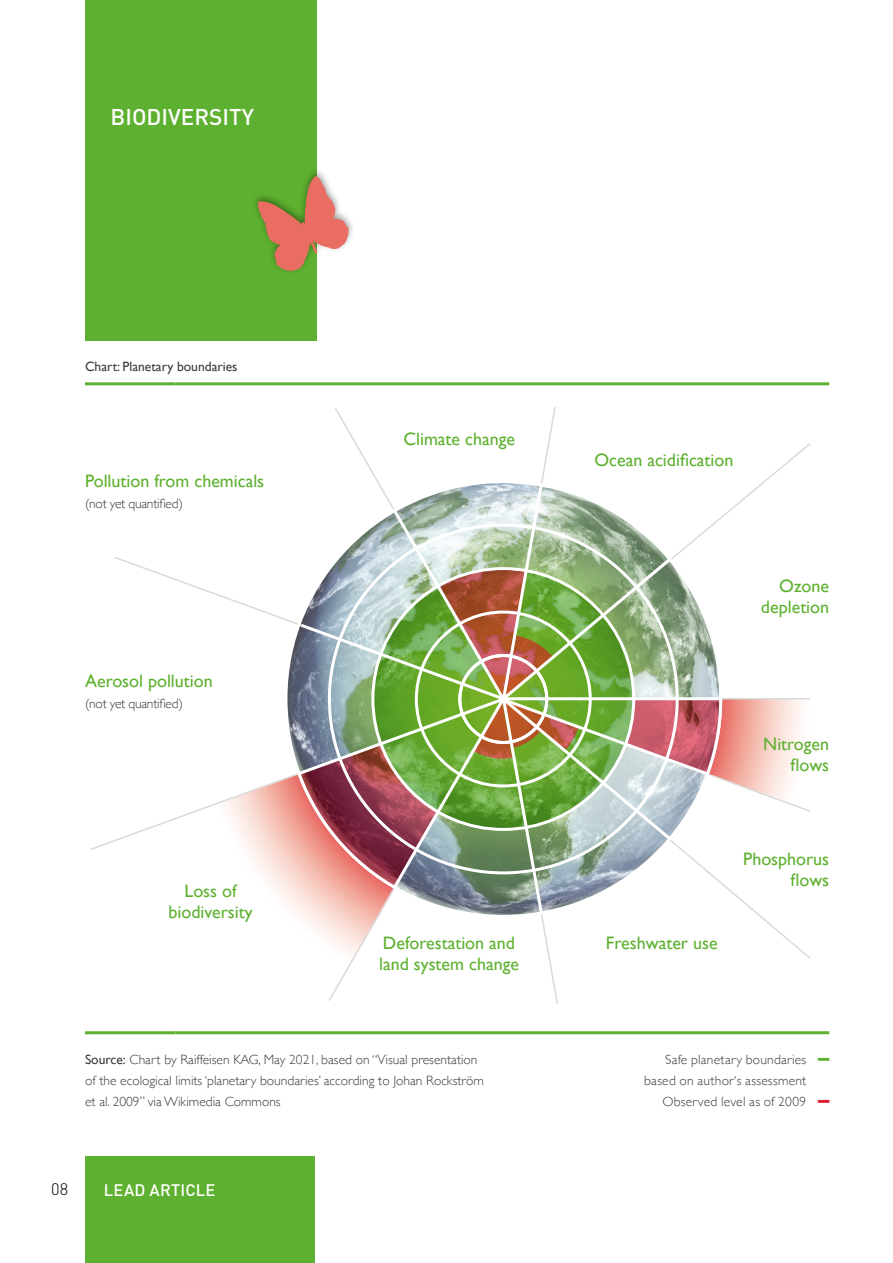
<style>
.page{position:relative;width:893px;height:1263px;background:#fff}
.page>*{position:absolute;margin:0;border:0;box-sizing:border-box;transform-origin:0 0}
.t1{font:500 22.5px "DIN";color:#fff}
.t2{font:700 22.5px "Gill Sans";color:#5eb130}
.t3{font:700 22.5px "Gill Sans";color:#df172f}
.Fliesstext{font:18px/21px "Gill Sans";color:#5eb130;text-align:right}
.Rubrik_rechts{font:500 16.5px "DIN";letter-spacing:.01em;color:#fff}
.t4{font:300 16.5px "DIN";color:#000}
.Fliesstext-2{font:300 13.5px/21px "Gill Sans";color:#3c3c3b}
.Fliesstext-3{font:300 13.5px "Gill Sans";letter-spacing:-.02em;color:#3c3c3b}
.t5{font:13.5px "Gill Sans";color:#3c3c3b}
.s1{font-weight:400}
</style>
<div class="page">
<hr style="left:85px;top:382px;width:90px;height:3px;background:#5eb130">
<hr style="left:175px;top:382px;width:654px;height:3px;background:#5eb130">
<hr style="left:85px;top:1031px;width:90px;height:3px;background:#5eb130">
<hr style="left:175px;top:1031px;width:654px;height:3px;background:#5eb130">
<svg style="left:115px;top:557px;width:180px;height:140px"></svg>
<svg style="left:91px;top:697px;width:204px;height:154px"></svg>
<div style="left:85px;top:1157px;width:230px;height:106px;background:#5eb130"></div>
<div style="left:85px;top:0;width:231px;height:340px;background:#5eb130"></div>
<img style="left:295px;top:407px;width:516px;height:597px">
<div style="left:458px;top:654px;width:90px;height:90px;border:3px solid #fff;border-radius:50%"></div>
<div style="left:251px;top:166px;width:105px;height:108px;background:#000;opacity:.4"></div>
<svg style="left:258px;top:176px;width:91px;height:95px"></svg>
<p class="t1" style="left:111px;top:103px;width:145px">BIODIVERSITY</p>
<p class="t5" style="left:85px;top:358px;width:154px">Chart: Planetary boundaries</p>
<p class="Fliesstext" style="left:85px;top:470px;width:181px">Pollution from chemicals</p>
<p class="Fliesstext-3" style="left:85px;top:493px;width:99px">(not yet quantified)</p>
<p class="Fliesstext" style="left:85px;top:670px;width:129px">Aerosol pollution</p>
<p class="Fliesstext-3" style="left:85px;top:693px;width:99px">(not yet quantified)</p>
<h2 class="Fliesstext" style="left:169px;top:880px;width:86px;text-align:center">Loss of biodiversity</h2>
<p class="Fliesstext" style="left:403px;top:428px;width:113px">Climate change</p>
<p class="Fliesstext" style="left:594px;top:449px;width:141px">Ocean acidification</p>
<p class="Fliesstext" style="left:761px;top:575px;width:70px">Ozone depletion</p>
<p class="Fliesstext" style="left:763px;top:733px;width:67px">Nitrogen</p>
<p class="Fliesstext" style="left:791px;top:754px;width:40px">flows</p>
<p class="Fliesstext" style="left:383px;top:932px;width:134px">Deforestation and</p>
<p class="Fliesstext" style="left:606px;top:932px;width:113px">Freshwater use</p>
<p class="Fliesstext" style="left:379px;top:953px;width:141px">land system change</p>
<p class="Fliesstext" style="left:743px;top:848px;width:88px">Phosphorus</p>
<p class="Fliesstext" style="left:791px;top:869px;width:40px">flows</p>
<p class="Fliesstext-2" style="left:85px;top:1048px;width:400px"><span class="s1">Source:</span> Chart by Raiffeisen KAG, May 2021, based on “Visual presentation of the ecological limits ‘planetary boundaries’ according to Johan Rockström et al. 2009” via Wikimedia Commons</p>
<p class="t4" style="left:51px;top:1179px;width:18px">08</p>
<p class="Rubrik_rechts" style="left:104px;top:1179px;width:113px">LEAD ARTICLE</p>
<p class="Fliesstext-2" style="left:644px;top:1048px;width:164px;text-align:right">Safe planetary boundaries based on author‘s assessment</p>
<p class="Fliesstext-2" style="left:662px;top:1090px;width:145px">Observed level as of 2009</p>
<p class="t2" style="left:818px;top:1039px;width:13px">–</p>
<p class="t3" style="left:818px;top:1081px;width:13px">–</p>
</div>
